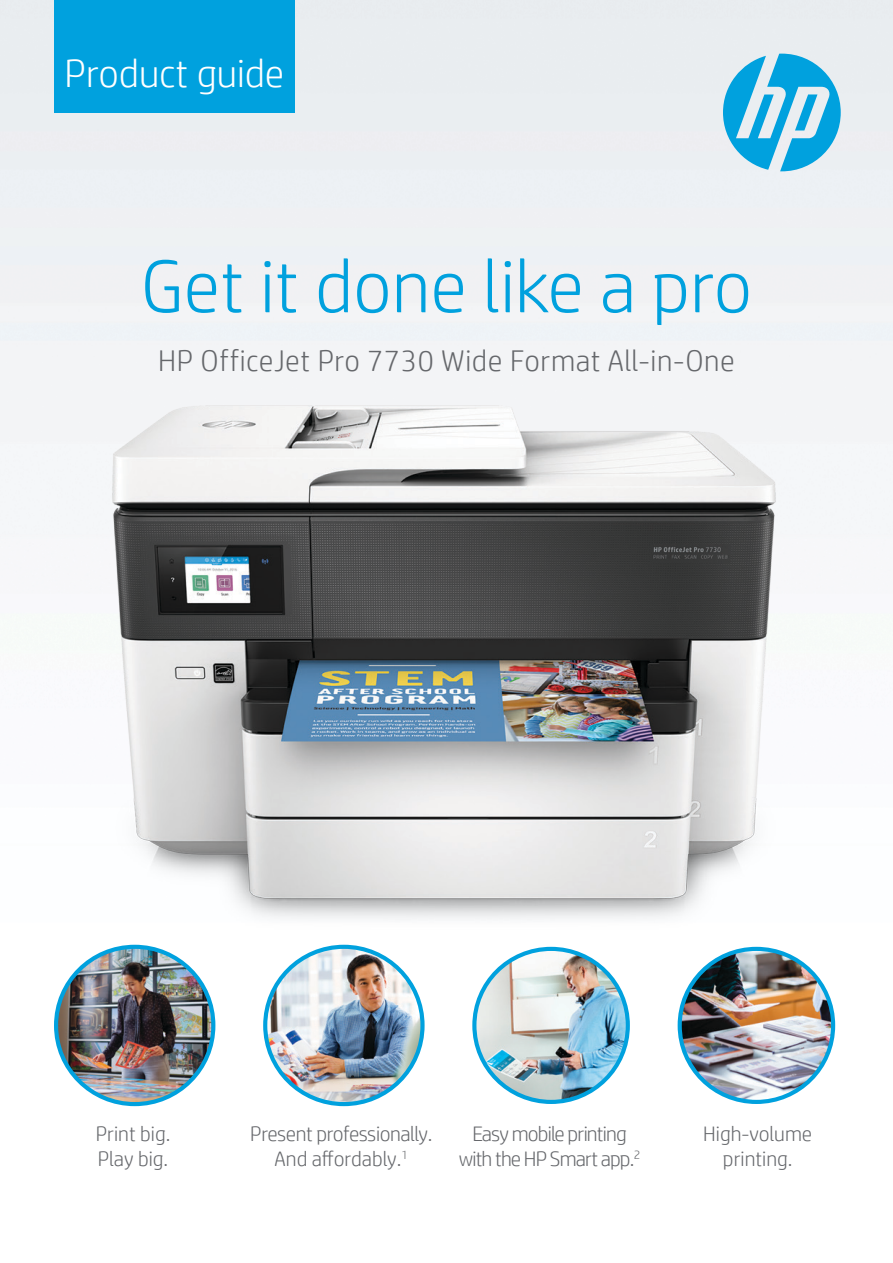
<style>
.page{position:relative;width:893px;height:1263px;background:#fff}
.page>*{position:absolute;margin:0;border:0;box-sizing:border-box;transform-origin:0 0}
.t1{font:300 75px "HP Simplified";color:#00a1de}
.t2{font:300 39.45px "HP Simplified";color:#fff}
.t3{font:300 30px "HP Simplified";letter-spacing:.02em;color:#65676b}
.t4{font:300 21px/25.2px "HP Simplified";color:#65676b}
.t5{font:300 21px/25.2px "HP Simplified";letter-spacing:-.02em;color:#65676b;text-align:center}
.t6{font:300 21px/25.2px "HP Simplified";letter-spacing:-.04em;color:#65676b;text-align:center}
</style>
<div class="page">
<img style="left:0;top:0;width:893px;height:1107px">
<div style="left:54px;top:0;width:241px;height:112px;background:#00a1de"></div>
<img style="left:61px;top:383px;width:767px;height:575px">
<img style="left:56px;top:947px;width:157px;height:157px;border-radius:79px">
<div style="left:54px;top:945px;width:161px;height:161px;border:4px solid #00a1de;border-radius:50%"></div>
<svg style="left:723px;top:54px;width:118px;height:117px;background:#6dc4e6"></svg>
<img style="left:265px;top:947px;width:157px;height:157px;border-radius:78px">
<div style="left:263px;top:945px;width:162px;height:161px;border:4px solid #00a1de;border-radius:50%"></div>
<img style="left:474px;top:949px;width:154px;height:153px;border-radius:77px">
<div style="left:472px;top:947px;width:158px;height:157px;border:4px solid #00a1de;border-radius:50%"></div>
<img style="left:680px;top:949px;width:153px;height:153px;border-radius:77px">
<div style="left:678px;top:947px;width:157px;height:157px;border:4px solid #00a1de;border-radius:50%"></div>
<h2 class="t2" style="left:65px;top:48px;width:221px">Product guide</h2>
<h1 class="t1" style="left:141px;top:237px;width:613px">Get it done like a pro</h1>
<p class="t3" style="left:158px;top:341px;width:578px">HP OfficeJet Pro 7730 Wide Format All-in-One</p>
<p class="t4" style="left:96px;top:1121px;width:76px">Print big.<br>Play big.</p>
<p class="t5" style="left:250px;top:1121px;width:184px">Present professionally.<br>And affordably.<sup>1</sup></p>
<p class="t6" style="left:459px;top:1121px;width:183px">Easy mobile printing with the HP Smart app.<sup>2</sup></p>
<p class="t4" style="left:703px;top:1121px;width:110px;text-align:center">High-volume printing.</p>
</div>
